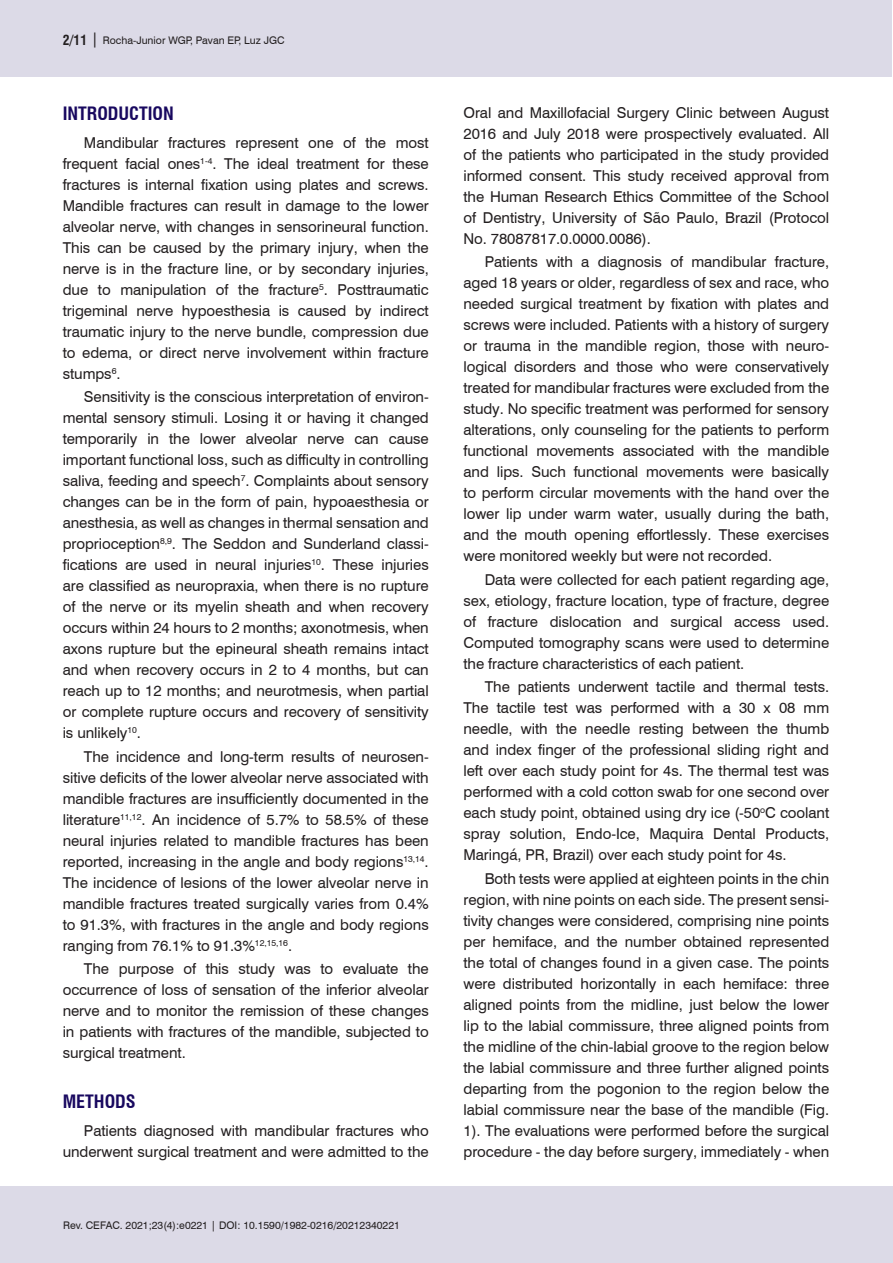
<style>
.page{position:relative;width:893px;height:1263px;background:#fff}
.page>*{position:absolute;margin:0;border:0;box-sizing:border-box;transform-origin:0 0}
.Nivel_1{font:700 condensed 18px "Swiss 721 BT";color:#18085f}
.Corpo_do_texto_INGL{font:15px/21px "Swiss 721 BT";letter-spacing:-.005em;color:#231f20;text-align:justify}
.t1{font:10.5px "Swiss 721 BT";color:#231f20}
.s1{font-weight:700;font-stretch:condensed;font-size:13.5px}
.s2{font-size:15px}
</style>
<div class="page">
<div style="left:0;top:1186px;width:892px;height:77px;background:#dcdae7"></div>
<div style="left:0;top:0;width:892px;height:77px;background:#dcdae7"></div>
<p class="t1" style="left:63px;top:34px;width:223px"><span class="s1">2/11</span> <span class="s2">|</span> Rocha-Junior WGP, Pavan EP, Luz JGC</p>
<p class="Nivel_1" style="left:63px;top:103px;width:113px">INTRODUCTION</p>
<p class="Corpo_do_texto_INGL" style="left:63px;top:132px;width:368px;text-indent:21px">Mandibular fractures represent one of the most frequent facial ones<sup>1-4</sup>. The ideal treatment for these fractures is internal fixation using plates and screws.<br>Mandible fractures can result in damage to the lower alveolar nerve, with changes in sensorineural function.<br>This can be caused by the primary injury, when the nerve is in the fracture line, or by secondary injuries, due to manipulation of the fracture<sup>5</sup>. Posttraumatic trigeminal nerve hypoesthesia is caused by indirect traumatic injury to the nerve bundle, compression due to edema, or direct nerve involvement within fracture stumps<sup>6</sup>.</p>
<p class="Corpo_do_texto_INGL" style="left:63px;top:386px;width:368px;text-indent:21px">Sensitivity is the conscious interpretation of environ&shy;mental sensory stimuli. Losing it or having it changed temporarily in the lower alveolar nerve can cause important functional loss, such as difficulty in controlling saliva, feeding and speech<sup>7</sup>. Complaints about sensory changes can be in the form of pain, hypoaesthesia or anesthesia, as well as changes in thermal sensation and proprioception<sup>8,9</sup>. The Seddon and Sunderland classi&shy;fications are used in neural injuries<sup>10</sup>. These injuries are classified as neuropraxia, when there is no rupture of the nerve or its myelin sheath and when recovery occurs within 24 hours to 2 months; axonotmesis, when axons rupture but the epineural sheath remains intact and when recovery occurs in 2 to 4 months, but can reach up to 12 months; and neurotmesis, when partial or complete rupture occurs and recovery of sensitivity is unlikely<sup>10</sup>.</p>
<p class="Corpo_do_texto_INGL" style="left:63px;top:746px;width:368px;text-indent:21px">The incidence and long-term results of neurosen&shy;sitive deficits of the lower alveolar nerve associated with mandible fractures are insufficiently documented in the literature<sup>11,12</sup>. An incidence of 5.7% to 58.5% of these neural injuries related to mandible fractures has been reported, increasing in the angle and body regions<sup>13,14</sup>.<br>The incidence of lesions of the lower alveolar nerve in mandible fractures treated surgically varies from 0.4% to 91.3%, with fractures in the angle and body regions ranging from 76.1% to 91.3%<sup>12,15,16</sup>.</p>
<p class="Corpo_do_texto_INGL" style="left:63px;top:958px;width:368px;text-indent:21px">The purpose of this study was to evaluate the occurrence of loss of sensation of the inferior alveolar nerve and to monitor the remission of these changes in patients with fractures of the mandible, subjected to surgical treatment.</p>
<p class="Nivel_1" style="left:63px;top:1090px;width:74px">METHODS</p>
<p class="Corpo_do_texto_INGL" style="left:63px;top:1120px;width:368px;text-align:right">Patients diagnosed with mandibular fractures who underwent surgical treatment and were admitted to the</p>
<p class="t1" style="left:63px;top:1218px;width:338px">Rev. CEFAC. 2021;23(4):e0221 | DOI: 10.1590/1982-0216/20212340221</p>
<p class="Corpo_do_texto_INGL" style="left:463px;top:102px;width:367px">Oral and Maxillofacial Surgery Clinic between August 2016 and July 2018 were prospectively evaluated. All of the patients who participated in the study provided informed consent. This study received approval from the Human Research Ethics Committee of the School of Dentistry, University of São Paulo, Brazil (Protocol No. 78087817.0.0000.0086).</p>
<p class="Corpo_do_texto_INGL" style="left:463px;top:251px;width:367px;text-indent:21px">Patients with a diagnosis of mandibular fracture, aged 18 years or older, regardless of sex and race, who needed surgical treatment by fixation with plates and screws were included. Patients with a history of surgery or trauma in the mandible region, those with neuro&shy;logical disorders and those who were conservatively treated for mandibular fractures were excluded from the study. No specific treatment was performed for sensory alterations, only counseling for the patients to perform functional movements associated with the mandible and lips. Such functional movements were basically to perform circular movements with the hand over the lower lip under warm water, usually during the bath, and the mouth opening effortlessly. These exercises were monitored weekly but were not recorded.</p>
<p class="Corpo_do_texto_INGL" style="left:463px;top:569px;width:367px;text-indent:21px">Data were collected for each patient regarding age, sex, etiology, fracture location, type of fracture, degree of fracture dislocation and surgical access used.<br>Computed tomography scans were used to determine the fracture characteristics of each patient.</p>
<p class="Corpo_do_texto_INGL" style="left:463px;top:676px;width:367px;text-indent:21px">The patients underwent tactile and thermal tests.<br>The tactile test was performed with a 30 x 08 mm needle, with the needle resting between the thumb and index finger of the professional sliding right and left over each study point for 4s. The thermal test was performed with a cold cotton swab for one second over each study point, obtained using dry ice (-50<sup>o</sup>C coolant spray solution, Endo-Ice, Maquira Dental Products, Maringá, PR, Brazil) over each study point for 4s.</p>
<p class="Corpo_do_texto_INGL" style="left:463px;top:868px;width:367px;text-indent:21px">Both tests were applied at eighteen points in the chin region, with nine points on each side. The present sensi&shy;tivity changes were considered, comprising nine points per hemiface, and the number obtained represented the total of changes found in a given case. The points were distributed horizontally in each hemiface: three aligned points from the midline, just below the lower lip to the labial commissure, three aligned points from the midline of the chin-labial groove to the region below the labial commissure and three further aligned points departing from the pogonion to the region below the labial commissure near the base of the mandible (Fig.<br>1). The evaluations were performed before the surgical procedure - the day before surgery, immediately - when</p>
</div>
